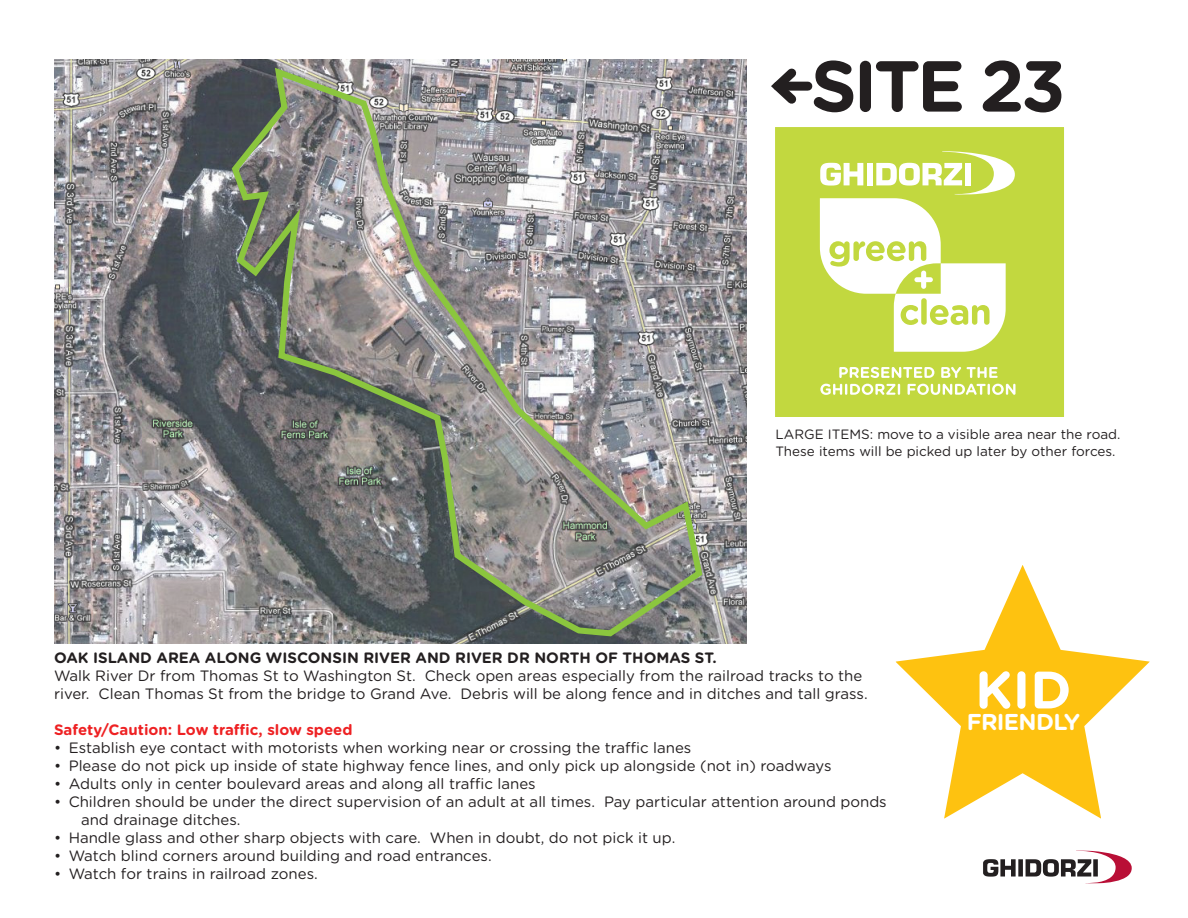
<style>
.page{position:relative;width:1188px;height:918px;background:#fff}
.page>*{position:absolute;margin:0;border:0;box-sizing:border-box;transform-origin:0 0}
.t1{font:700 72px "Gotham Rounded";letter-spacing:-.05em;color:#231f20}
.t2{font:700 52.65px "Gotham Rounded";color:#fff}
.t3{font:700 22.95px "Gotham Rounded";letter-spacing:-.03em;color:#fff}
.t4{font:15px/18px "Gotham Rounded";color:#231f20}
.t5{font:700 15px "Gotham Rounded";color:#231f20}
.t6{font:700 15px "Gotham Rounded";color:#ee2123}
.t7{font:13.5px/16.2px "Gotham Rounded";color:#231f20}
</style>
<div class="page">
<div style="left:778px;top:82px;width:30px;height:9px;background:#231f20"></div>
<svg style="left:771px;top:68px;width:33px;height:36px"></svg>
<img style="left:54px;top:60px;width:693px;height:584px">
<svg style="left:228px;top:63px;width:478px;height:576px;background:#8c8d8a"></svg>
<svg style="left:984px;top:851px;width:148px;height:32px"></svg>
<svg style="left:895px;top:565px;width:255px;height:254px"></svg>
<div style="left:775px;top:127px;width:290px;height:290px;background:#c2d83f"></div>
<svg style="left:820px;top:384px;width:80px;height:11px"></svg>
<svg style="left:820px;top:151px;width:195px;height:201px"></svg>
<svg style="left:941px;top:367px;width:20px;height:11px"></svg>
<svg style="left:839px;top:367px;width:95px;height:11px"></svg>
<svg style="left:908px;top:384px;width:108px;height:11px"></svg>
<svg style="left:967px;top:367px;width:31px;height:11px"></svg>
<div style="left:774px;top:126px;width:291px;height:292px;border:1px solid #fff"></div>
<p class="t1" style="left:811px;top:33px;width:256px">SITE 23</p>
<p class="t7" style="left:775px;top:426px;width:347px">LARGE ITEMS: move to a visible area near the road.<br>These items will be picked up later by other forces.</p>
<p class="t5" style="left:54px;top:647px;width:664px">OAK ISLAND AREA ALONG WISCONSIN RIVER AND RIVER DR NORTH OF THOMAS ST.</p>
<p class="t4" style="left:54px;top:666px;width:815px">Walk River Dr from Thomas St to Washington St. Check open areas especially from the railroad tracks to the river. Clean Thomas St from the bridge to Grand Ave. Debris will be along fence and in ditches and tall grass.</p>
<p class="t6" style="left:54px;top:719px;width:300px">Safety/Caution: Low traffic, slow speed</p>
<p class="t4" style="left:54px;top:738px;width:639px">• Establish eye contact with motorists when working near or crossing the traffic lanes</p>
<p class="t4" style="left:54px;top:756px;width:779px">• Please do not pick up inside of state highway fence lines, and only pick up alongside (not in) roadways</p>
<p class="t4" style="left:54px;top:774px;width:483px">• Adults only in center boulevard areas and along all traffic lanes</p>
<p class="t4" style="left:81px;top:792px;width:807px;text-indent:-27px">• Children should be under the direct supervision of an adult at all times. Pay particular attention around ponds and drainage ditches.</p>
<p class="t4" style="left:54px;top:828px;width:623px">• Handle glass and other sharp objects with care. When in doubt, do not pick it up.</p>
<p class="t4" style="left:54px;top:846px;width:439px">• Watch blind corners around building and road entrances.</p>
<p class="t4" style="left:54px;top:864px;width:265px">• Watch for trains in railroad zones.</p>
<p class="t2" style="left:975px;top:651px;width:98px">KID</p>
<p class="t3" style="left:967px;top:705px;width:115px">FRIENDLY</p>
</div>
